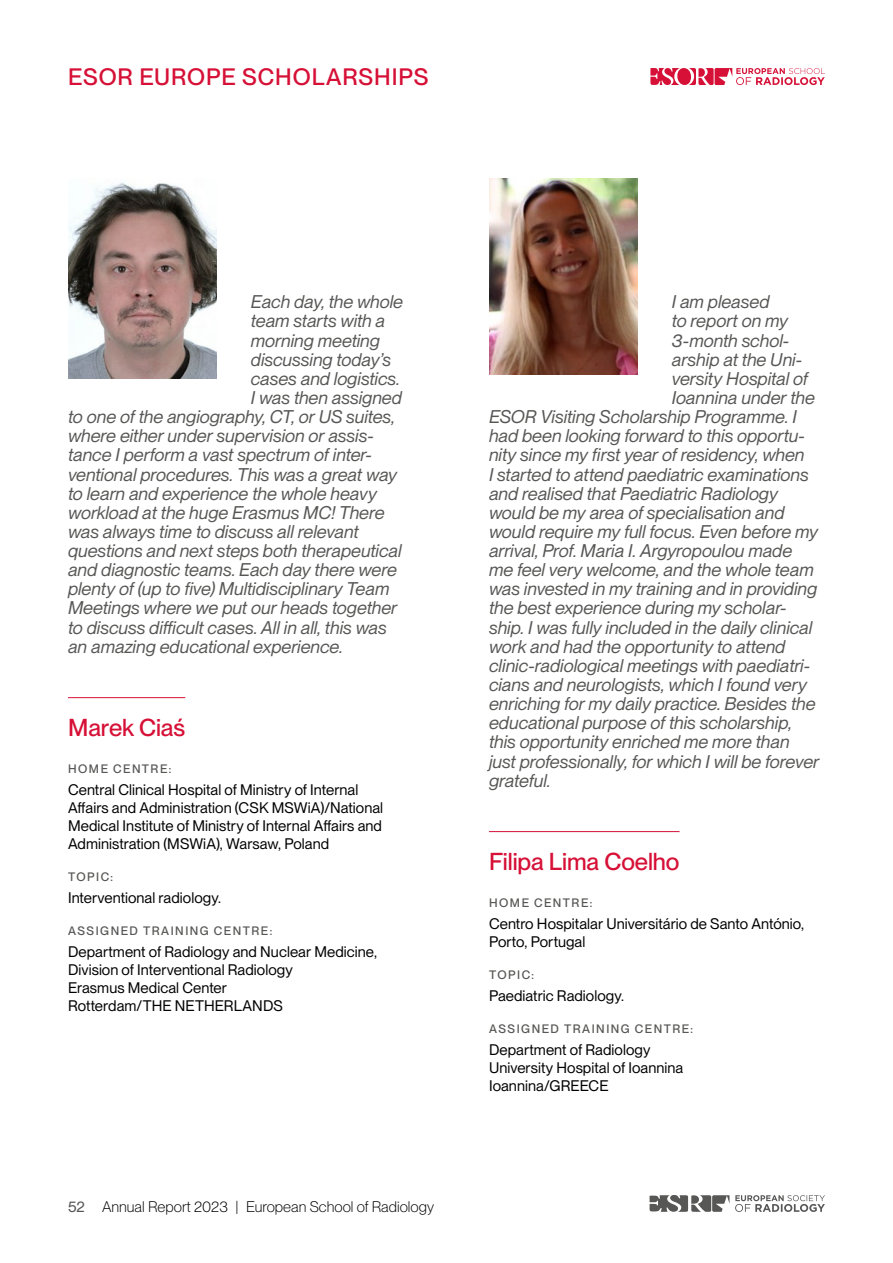
<style>
.page{position:relative;width:893px;height:1263px;background:#fff}
.page>*{position:absolute;margin:0;border:0;box-sizing:border-box;transform-origin:0 0}
.t1{font:500 24px "PP Neue Montreal";letter-spacing:-.005em;color:#d61036}
.t2{font:500 23.25px "PP Neue Montreal";letter-spacing:.04em;color:#d61036}
.t3{font:italic 18px "PP Neue Montreal";color:#575756}
.t4{font:15px/18px "PP Neue Montreal";letter-spacing:.005em;color:#000}
.t5{font:300 15px "PP Neue Montreal";color:#000}
.t6{font:500 12px "PP Neue Montreal";letter-spacing:.125em;color:#575756}
.s1{font-weight:400;color:#575756}
</style>
<div class="page">
<svg style="left:650px;top:68px;width:175px;height:17px"></svg>
<svg style="left:650px;top:1195px;width:175px;height:17px"></svg>
<hr style="left:489px;top:831px;width:191px;height:1px;background:#d61036">
<img style="left:489px;top:179px;width:149px;height:195px">
<hr style="left:68px;top:697px;width:117px;height:1px;background:#d61036">
<img style="left:68px;top:182px;width:149px;height:196px">
<p class="t2" style="left:68px;top:63px;width:362px">ESOR EUROPE SCHOLARSHIPS</p>
<p class="t3" style="left:251px;top:291px;width:154px">Each day, the whole</p>
<p class="t3" style="left:251px;top:310px;width:136px">team starts with a</p>
<p class="t3" style="left:251px;top:330px;width:131px">morning meeting</p>
<p class="t3" style="left:251px;top:349px;width:142px">discussing today’s</p>
<p class="t3" style="left:251px;top:368px;width:151px">cases and logistics.</p>
<p class="t3" style="left:251px;top:387px;width:153px">I was then assigned</p>
<p class="t3" style="left:68px;top:406px;width:329px">to one of the angiography, CT, or US suites,</p>
<p class="t3" style="left:68px;top:425px;width:307px">where either under supervision or assis-</p>
<p class="t3" style="left:68px;top:444px;width:305px">tance I perform a vast spectrum of inter-</p>
<p class="t3" style="left:68px;top:464px;width:331px">ventional procedures. This was a great way</p>
<p class="t3" style="left:68px;top:483px;width:310px">to learn and experience the whole heavy</p>
<p class="t3" style="left:68px;top:502px;width:318px">workload at the huge Erasmus MC! There</p>
<p class="t3" style="left:68px;top:521px;width:292px">was always time to discuss all relevant</p>
<p class="t3" style="left:68px;top:540px;width:335px">questions and next steps both therapeutical</p>
<p class="t3" style="left:68px;top:559px;width:330px">and diagnostic teams. Each day there were</p>
<p class="t3" style="left:68px;top:578px;width:323px">plenty of (up to five) Multidisciplinary Team</p>
<p class="t3" style="left:68px;top:597px;width:331px">Meetings where we put our heads together</p>
<p class="t3" style="left:68px;top:617px;width:320px">to discuss difficult cases. All in all, this was</p>
<p class="t3" style="left:68px;top:636px;width:276px">an amazing educational experience.</p>
<h1 class="t1" style="left:68px;top:714px;width:119px">Marek Ciaś</h1>
<p class="t6" style="left:68px;top:761px;width:105px">HOME CENTRE:</p>
<p class="t4" style="left:68px;top:780px;width:317px">Central Clinical Hospital of Ministry of Internal Affairs and Administration (CSK MSWiA)/National Medical Institute of Ministry of Internal Affairs and Administration (MSWiA), Warsaw, Poland</p>
<p class="t6" style="left:68px;top:869px;width:47px">TOPIC:</p>
<p class="t4" style="left:68px;top:889px;width:154px">Interventional radiology.</p>
<p class="t6" style="left:68px;top:924px;width:206px">ASSIGNED TRAINING CENTRE:</p>
<p class="t4" style="left:68px;top:943px;width:311px">Department of Radiology and Nuclear Medicine, Division of Interventional Radiology<br>Erasmus Medical Center<br>Rotterdam/THE NETHERLANDS</p>
<p class="t5" style="left:68px;top:1198px;width:367px"><span class="s1">52</span> Annual Report 2023 | European School of Radiology</p>
<p class="t3" style="left:672px;top:291px;width:99px">I am pleased</p>
<p class="t3" style="left:672px;top:310px;width:118px">to report on my</p>
<p class="t3" style="left:672px;top:330px;width:119px">3-month schol-</p>
<p class="t3" style="left:672px;top:349px;width:132px">arship at the Uni-</p>
<p class="t3" style="left:672px;top:368px;width:138px">versity Hospital of</p>
<p class="t3" style="left:672px;top:387px;width:145px">Ioannina under the</p>
<p class="t3" style="left:489px;top:406px;width:309px">ESOR Visiting Scholarship Programme. I</p>
<p class="t3" style="left:489px;top:425px;width:317px">had been looking forward to this opportu-</p>
<p class="t3" style="left:489px;top:444px;width:317px">nity since my first year of residency, when</p>
<p class="t3" style="left:489px;top:464px;width:321px">I started to attend paediatric examinations</p>
<p class="t3" style="left:489px;top:483px;width:290px">and realised that Paediatric Radiology</p>
<p class="t3" style="left:489px;top:502px;width:297px">would be my area of specialisation and</p>
<p class="t3" style="left:489px;top:521px;width:331px">would require my full focus. Even before my</p>
<p class="t3" style="left:489px;top:540px;width:305px">arrival, Prof. Maria I. Argyropoulou made</p>
<p class="t3" style="left:489px;top:559px;width:326px">me feel very welcome, and the whole team</p>
<p class="t3" style="left:489px;top:578px;width:330px">was invested in my training and in providing</p>
<p class="t3" style="left:489px;top:597px;width:299px">the best experience during my scholar-</p>
<p class="t3" style="left:489px;top:617px;width:325px">ship. I was fully included in the daily clinical</p>
<p class="t3" style="left:489px;top:636px;width:298px">work and had the opportunity to attend</p>
<p class="t3" style="left:489px;top:655px;width:323px">clinic-radiological meetings with paediatri-</p>
<p class="t3" style="left:489px;top:674px;width:320px">cians and neurologists, which I found very</p>
<p class="t3" style="left:489px;top:693px;width:328px">enriching for my daily practice. Besides the</p>
<p class="t3" style="left:489px;top:712px;width:304px">educational purpose of this scholarship,</p>
<p class="t3" style="left:489px;top:731px;width:302px">this opportunity enriched me more than</p>
<p class="t3" style="left:489px;top:751px;width:332px">just professionally, for which I will be forever</p>
<p class="t3" style="left:489px;top:770px;width:63px">grateful.</p>
<h1 class="t1" style="left:489px;top:847px;width:192px">Filipa Lima Coelho</h1>
<p class="t6" style="left:489px;top:895px;width:105px">HOME CENTRE:</p>
<p class="t4" style="left:489px;top:914px;width:317px">Centro Hospitalar Universitário de Santo António,<br>Porto, Portugal</p>
<p class="t6" style="left:489px;top:967px;width:47px">TOPIC:</p>
<p class="t4" style="left:489px;top:987px;width:137px">Paediatric Radiology.</p>
<p class="t6" style="left:489px;top:1022px;width:206px">ASSIGNED TRAINING CENTRE:</p>
<p class="t4" style="left:489px;top:1041px;width:196px">Department of Radiology<br>University Hospital of Ioannina<br>Ioannina/GREECE</p>
</div>
